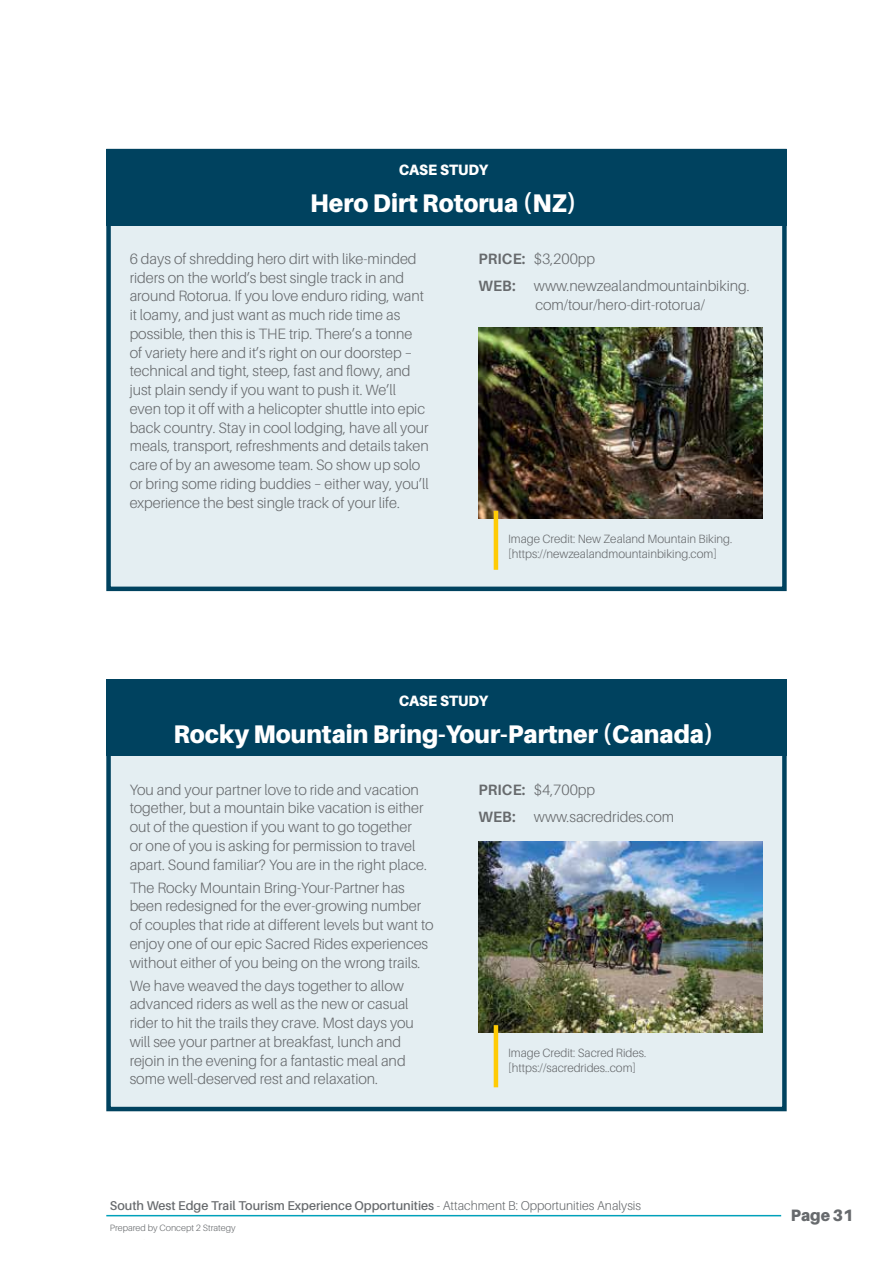
<style>
.page{position:relative;width:893px;height:1263px;background:#fff}
.page>*{position:absolute;margin:0;border:0;box-sizing:border-box;transform-origin:0 0}
.t1{font:900 25.5px "Aileron";color:#fff;scale:.95 1}
.t2{font:900 16.5px "Aileron";color:#676a6d;scale:.95 1}
.t3{font:300 15px/18.8px "Aileron";color:#676a6d}
.t4{font:900 15px "Aileron";letter-spacing:.01em;color:#fff;scale:.95 1}
.t5{font:600 12.75px "Aileron";color:#676a6d}
.t6{font:300 12px/15px "Aileron";color:#676a6d}
.t7{font:300 9.15px "Aileron";color:#676a6d}
.s1{font-weight:700}
.s2{font-weight:300}
</style>
<div class="page">
<hr style="left:106px;top:1215px;width:675px;height:1px;background:#00a1ba">
<div style="left:106px;top:149px;width:681px;height:442px;background:#e4eef2;border:4px solid #00425f"></div>
<div style="left:106px;top:149px;width:681px;height:76px;background:#00425f"></div>
<img style="left:478px;top:327px;width:285px;height:191px">
<hr style="left:494px;top:511px;width:4px;height:59px;background:#ffcb05">
<div style="left:106px;top:680px;width:681px;height:431px;background:#e4eef2;border:4px solid #00425f"></div>
<div style="left:106px;top:680px;width:681px;height:76px;background:#00425f"></div>
<img style="left:478px;top:842px;width:285px;height:191px">
<hr style="left:494px;top:1025px;width:4px;height:62px;background:#ffcb05">
<p class="t4" style="left:399px;top:161px;width:96px">CASE STUDY</p>
<h1 class="t1" style="left:310px;top:188px;width:282px">Hero Dirt Rotorua (NZ)</h1>
<p class="t3" style="left:130px;top:249px;width:301px">6 days of shredding hero dirt with like-minded riders on the world’s best single track in and around Rotorua. If you love enduro riding, want it loamy, and just want as much ride time as possible, then this is THE trip. There’s a tonne<br>of variety here and it’s right on our doorstep – technical and tight, steep, fast and flowy, and just plain sendy if you want to push it. We’ll even top it off with a helicopter shuttle into epic back country. Stay in cool lodging, have all your meals, transport, refreshments and details taken care of by an awesome team. So show up solo or bring some riding buddies – either way, you’ll experience the best single track of your life.</p>
<p class="t3" style="left:478px;top:245px;width:273px;line-height:27.3px"><span class="s1">PRICE:</span> $3,200pp<br><span class="s1">WEB:</span> www.newzealandmountainbiking.</p>
<p class="t3" style="left:535px;top:295px;width:171px">com/tour/hero-dirt-rotorua/</p>
<p class="t6" style="left:508px;top:531px;width:226px">Image Credit: New Zealand Mountain Biking. [https://newzealandmountainbiking.com]</p>
<p class="t4" style="left:399px;top:692px;width:96px">CASE STUDY</p>
<h1 class="t1" style="left:173px;top:719px;width:570px">Rocky Mountain Bring-Your-Partner (Canada)</h1>
<p class="t3" style="left:130px;top:780px;width:299px">You and your partner love to ride and vacation together, but a mountain bike vacation is either out of the question if you want to go together or one of you is asking for permission to travel apart. Sound familiar? You are in the right place.</p>
<p class="t3" style="left:130px;top:878px;width:305px">The Rocky Mountain Bring-Your-Partner has been redesigned for the ever-growing number of couples that ride at different levels but want to enjoy one of our epic Sacred Rides experiences without either of you being on the wrong trails.</p>
<p class="t3" style="left:130px;top:976px;width:286px">We have weaved the days together to allow advanced riders as well as the new or casual rider to hit the trails they crave. Most days you will see your partner at breakfast, lunch and rejoin in the evening for a fantastic meal and some well-deserved rest and relaxation.</p>
<p class="t3" style="left:478px;top:776px;width:197px;line-height:27.3px"><span class="s1">PRICE:</span> $4,700pp<br><span class="s1">WEB:</span> www.sacredrides.com</p>
<p class="t6" style="left:508px;top:1045px;width:140px">Image Credit: Sacred Rides. [https://sacredrides..com]</p>
<p class="t5" style="left:110px;top:1198px;width:533px">South West Edge Trail Tourism Experience Opportunities <span class="s2">- Attachment B: Opportunities Analysis</span></p>
<p class="t7" style="left:110px;top:1222px;width:127px">Prepared by Concept 2 Strategy</p>
<p class="t2" style="left:791px;top:1205px;width:68px">Page 31</p>
</div>
